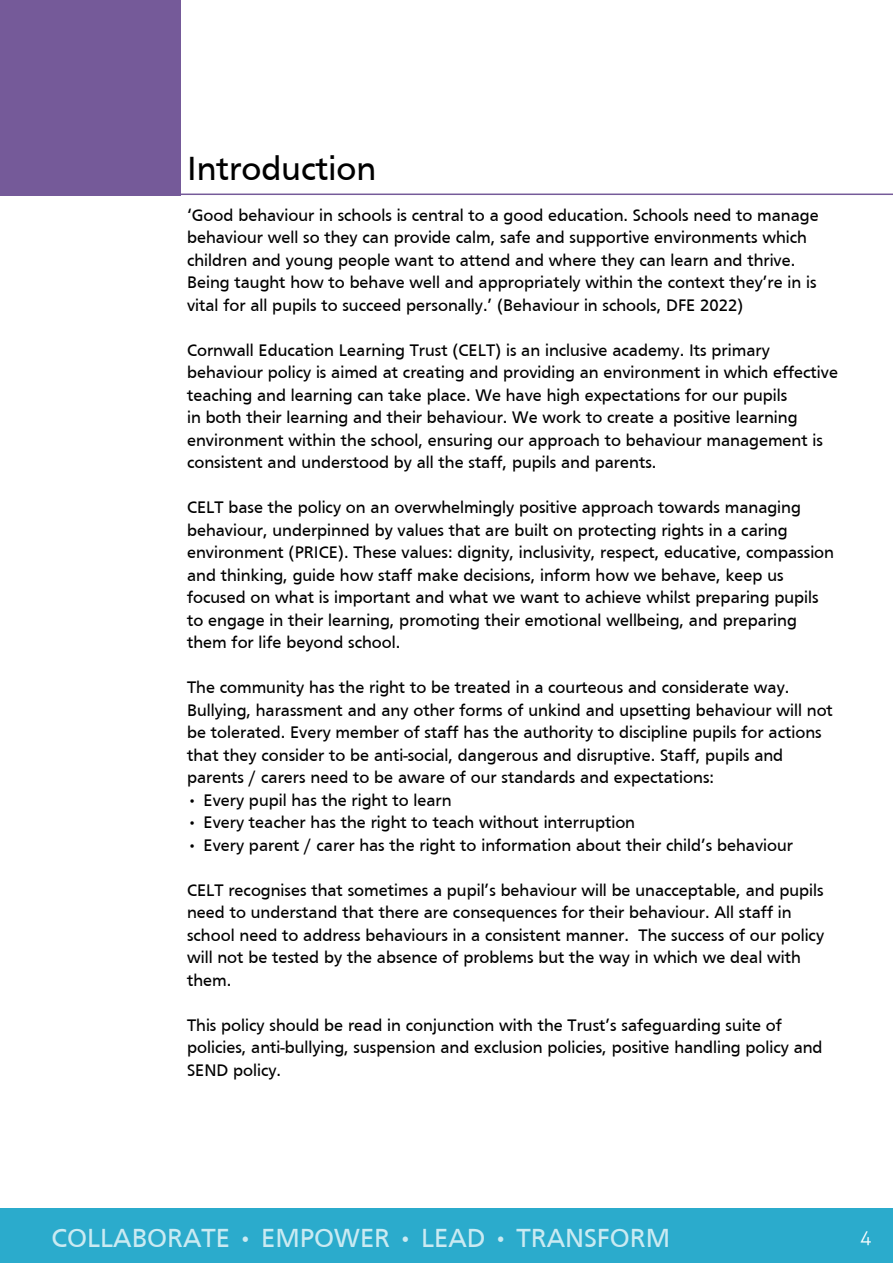
<style>
.page{position:relative;width:893px;height:1263px;background:#fff}
.page>*{position:absolute;margin:0;border:0;box-sizing:border-box;transform-origin:0 0}
.t1{font:34.5px "Frutiger";color:#000}
.t2{font:27px "Frutiger";color:#caeaf2}
.t3{font:300 19.5px "Aller";color:#fff}
.t4{font:17.25px/22.5px "Frutiger";color:#000}
</style>
<div class="page">
<div style="left:0;top:1209px;width:893px;height:54px;background:#2babcc"></div>
<hr style="left:181px;top:194px;width:712px;height:1px;background:#755a99">
<div style="left:0;top:0;width:180px;height:196px;background:#755a99"></div>
<h1 class="t1" style="left:187px;top:149px;width:190px">Introduction</h1>
<p class="t4" style="left:187px;top:204px;width:633px">‘Good behaviour in schools is central to a good education. Schools need to manage behaviour well so they can provide calm, safe and supportive environments which children and young people want to attend and where they can learn and thrive.<br>Being taught how to behave well and appropriately within the context they’re in is vital for all pupils to succeed personally.’ (Behaviour in schools, DFE 2022)</p>
<p class="t4" style="left:187px;top:339px;width:652px">Cornwall Education Learning Trust (CELT) is an inclusive academy. Its primary behaviour policy is aimed at creating and providing an environment in which effective teaching and learning can take place. We have high expectations for our pupils<br>in both their learning and their behaviour. We work to create a positive learning environment within the school, ensuring our approach to behaviour management is consistent and understood by all the staff, pupils and parents.</p>
<p class="t4" style="left:187px;top:496px;width:648px">CELT base the policy on an overwhelmingly positive approach towards managing behaviour, underpinned by values that are built on protecting rights in a caring environment (PRICE). These values: dignity, inclusivity, respect, educative, compassion and thinking, guide how staff make decisions, inform how we behave, keep us focused on what is important and what we want to achieve whilst preparing pupils to engage in their learning, promoting their emotional wellbeing, and preparing them for life beyond school.</p>
<p class="t4" style="left:187px;top:676px;width:647px">The community has the right to be treated in a courteous and considerate way.<br>Bullying, harassment and any other forms of unkind and upsetting behaviour will not be tolerated. Every member of staff has the authority to discipline pupils for actions that they consider to be anti-social, dangerous and disruptive. Staff, pupils and parents / carers need to be aware of our standards and expectations:</p>
<p class="t4" style="left:187px;top:789px;width:266px">• Every pupil has the right to learn</p>
<p class="t4" style="left:187px;top:811px;width:450px">• Every teacher has the right to teach without interruption</p>
<p class="t4" style="left:187px;top:834px;width:608px">• Every parent / carer has the right to information about their child’s behaviour</p>
<p class="t4" style="left:187px;top:879px;width:638px">CELT recognises that sometimes a pupil’s behaviour will be unacceptable, and pupils need to understand that there are consequences for their behaviour. All staff in school need to address behaviours in a consistent manner. The success of our policy will not be tested by the absence of problems but the way in which we deal with them.</p>
<p class="t4" style="left:187px;top:1014px;width:637px">This policy should be read in conjunction with the Trust’s safeguarding suite of policies, anti-bullying, suspension and exclusion policies, positive handling policy and<br>SEND policy.</p>
<h2 class="t2" style="left:52px;top:1222px;width:620px">COLLABORATE • EMPOWER • LEAD • TRANSFORM</h2>
<p class="t3" style="left:860px;top:1225px;width:13px">4</p>
</div>
